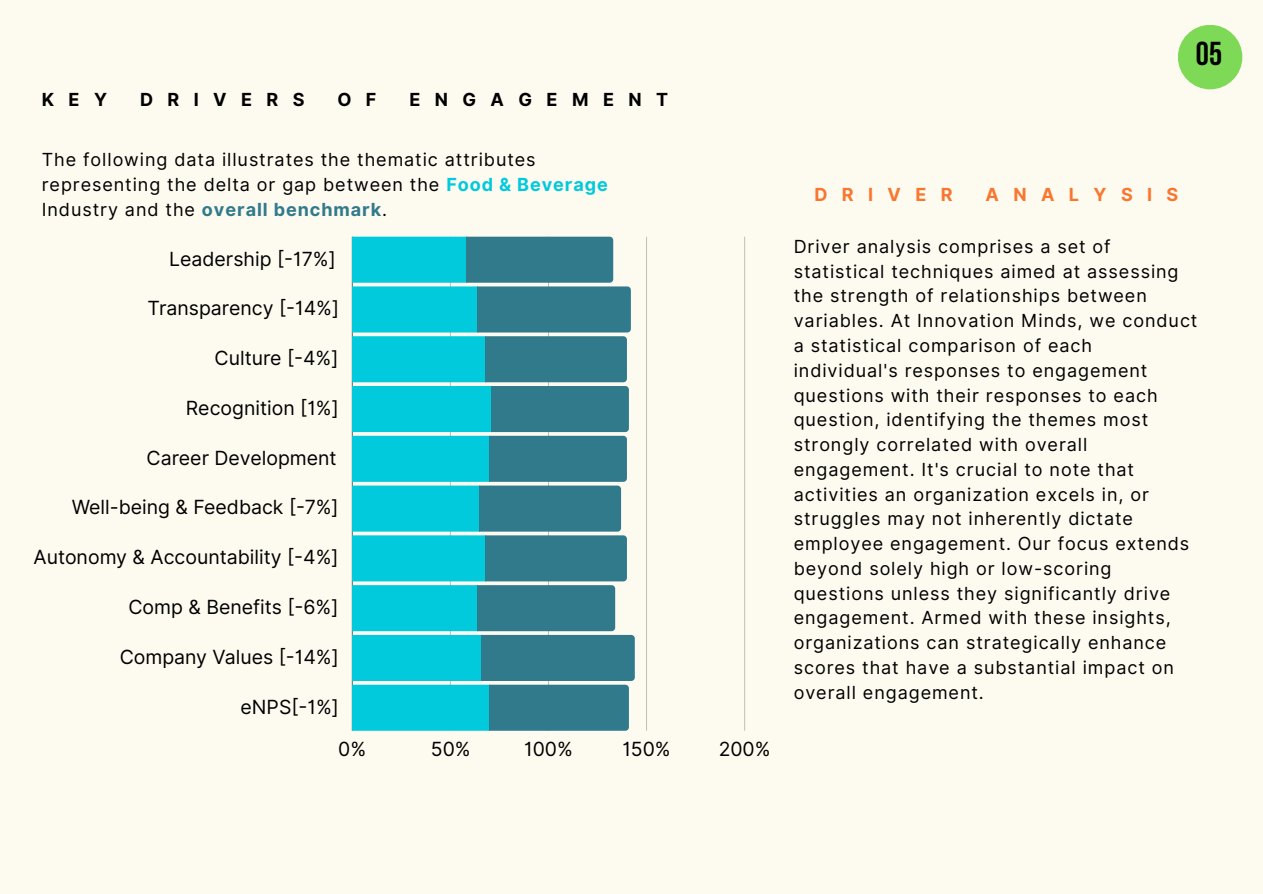
<style>
.page{position:relative;width:1263px;height:894px;background:#fff}
.page>*{position:absolute;margin:0;border:0;box-sizing:border-box;transform-origin:0 0}
.t1{font:700 33px "Bebas Neue";color:#000}
.t2{font:19.5px "Inter";color:#000}
.t3{font:18px/24.8px "Inter";letter-spacing:.05em;color:#000}
.t4{font:700 18px "Inter";letter-spacing:.8em;color:#000}
.t5{font:700 18px "Inter";letter-spacing:.8em;color:#f9762e}
.s1{font-weight:700;color:#00cadc}
.s2{font-weight:700;color:#317a8b}
</style>
<div class="page">
<div style="left:0;top:0;width:1263px;height:893px;background:#fdfaf0"></div>
<hr style="left:646px;top:236px;width:1px;height:494px;background:#000">
<hr style="left:744px;top:236px;width:1px;height:494px;background:#000">
<svg style="left:352px;top:236px;width:283px;height:494px;background:#30a9b7"></svg>
<div style="left:1178px;top:25px;width:64px;height:64px;background:#7ed957;border-radius:50%"></div>
<h1 class="t4" style="left:42px;top:88px;width:67px">KEY</h1>
<h1 class="t4" style="left:140px;top:88px;width:166px">DRIVERS</h1>
<h1 class="t4" style="left:337px;top:88px;width:40px">O F</h1>
<h1 class="t4" style="left:409px;top:88px;width:260px">ENGAGEMENT</h1>
<p class="t3" style="left:42px;top:147px;width:568px">The following data illustrates the thematic attributes representing the delta or gap between the <span class="s1">Food &amp; Beverage<br></span>Industry and the <span class="s2">overall benchmark</span>.</p>
<p class="t2" style="left:169px;top:247px;width:168px">Leadership [-17%]</p>
<p class="t2" style="left:148px;top:296px;width:193px">Transparency [-14%]</p>
<p class="t2" style="left:215px;top:346px;width:125px">Culture [-4%]</p>
<p class="t2" style="left:186px;top:396px;width:154px">Recognition [1%]</p>
<p class="t2" style="left:147px;top:446px;width:192px">Career Development</p>
<p class="t2" style="left:72px;top:495px;width:268px">Well-being &amp; Feedback [-7%]</p>
<p class="t2" style="left:34px;top:545px;width:307px">Autonomy &amp; Accountability [-4%]</p>
<p class="t2" style="left:128px;top:595px;width:212px">Comp &amp; Benefits [-6%]</p>
<p class="t2" style="left:120px;top:644px;width:221px">Company Values [-14%]</p>
<p class="t2" style="left:241px;top:694px;width:100px">eNPS[-1%]</p>
<p class="t2" style="left:338px;top:737px;width:30px">0%</p>
<p class="t2" style="left:431px;top:737px;width:41px">50%</p>
<p class="t2" style="left:524px;top:737px;width:50px">100%</p>
<p class="t2" style="left:622px;top:737px;width:50px">150%</p>
<p class="t2" style="left:719px;top:737px;width:53px">200%</p>
<p class="t1" style="left:1196px;top:41px;width:28px">05</p>
<p class="t5" style="left:814px;top:184px;width:140px">DRIVER</p>
<p class="t5" style="left:986px;top:184px;width:194px">ANALYSIS</p>
<h1 class="t3" style="left:794px;top:234px;width:405px">Driver analysis comprises a set of statistical techniques aimed at assessing the strength of relationships between variables. At Innovation Minds, we conduct a statistical comparison of each individual's responses to engagement questions with their responses to each question, identifying the themes most strongly correlated with overall engagement. It's crucial to note that activities an organization excels in, or struggles may not inherently dictate employee engagement. Our focus extends beyond solely high or low-scoring questions unless they significantly drive engagement. Armed with these insights, organizations can strategically enhance scores that have a substantial impact on overall engagement.</h1>
</div>
